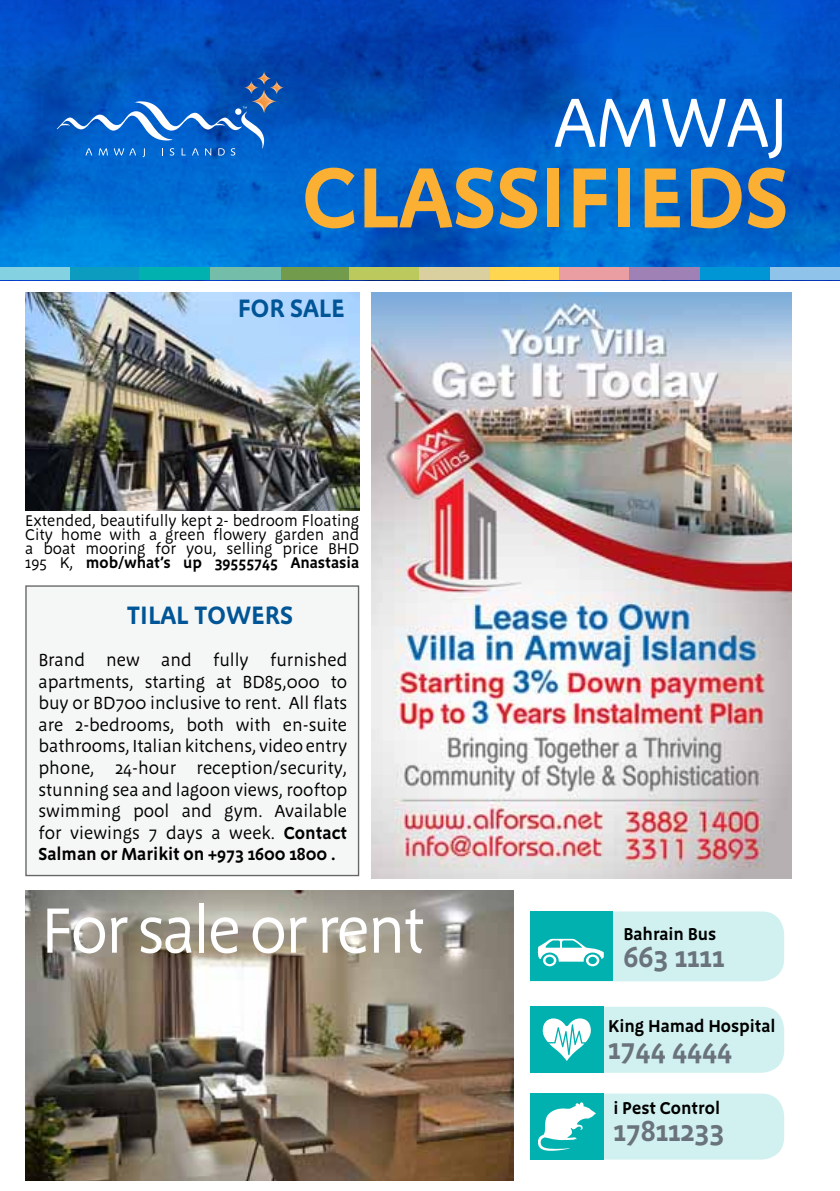
<style>
.page{position:relative;width:840px;height:1191px;background:#fff}
.page>*{position:absolute;margin:0;border:0;box-sizing:border-box;transform-origin:0 0}
.t1{font:600 88px "Megano";color:#fbb034}
.t2{font:71.6px "Megano";color:#fff}
.t3{font:66px "Megano";letter-spacing:-.04em;color:#fff}
.t4{font:600 30px "Megano";color:#6a737b}
.t5{font:600 26px "Megano";color:#005596}
.t6{font:18px/21.6px "Megano";color:#000;text-align:justify}
.t7{font:600 17.6px "Megano";color:#000}
.t8{font:16px/14px "Megano";color:#000;text-align:justify}
.s1{font-weight:600}
</style>
<div class="page">
<img style="left:0;top:0;width:839px;height:268px">
<div style="left:489px;top:268px;width:70px;height:12px;background:#ffd64f"></div>
<div style="left:769px;top:268px;width:70px;height:12px;background:#90c3ea"></div>
<div style="left:280px;top:268px;width:70px;height:12px;background:#729c4b"></div>
<div style="left:70px;top:268px;width:70px;height:12px;background:#0c9cc0"></div>
<div style="left:699px;top:268px;width:70px;height:12px;background:#0096d6"></div>
<div style="left:559px;top:268px;width:70px;height:12px;background:#ea9ea1"></div>
<div style="left:350px;top:268px;width:70px;height:12px;background:#bcc95d"></div>
<div style="left:0;top:268px;width:70px;height:12px;background:#84d2e1"></div>
<div style="left:140px;top:268px;width:70px;height:12px;background:#00b1b0"></div>
<div style="left:210px;top:268px;width:70px;height:12px;background:#74bea9"></div>
<div style="left:629px;top:268px;width:70px;height:12px;background:#9f81b5"></div>
<div style="left:420px;top:268px;width:69px;height:12px;background:#dacf9e"></div>
<svg style="left:530px;top:911px;width:253px;height:70px"></svg>
<svg style="left:530px;top:1093px;width:253px;height:66px"></svg>
<svg style="left:530px;top:1006px;width:253px;height:66px"></svg>
<svg style="left:57px;top:72px;width:227px;height:85px"></svg>
<svg style="left:255px;top:93px;width:18px;height:16px"></svg>
<img style="left:25px;top:292px;width:334px;height:218px">
<div style="left:26px;top:586px;width:332px;height:289px;background:#eff0f1"></div>
<img style="left:371px;top:292px;width:419px;height:586px">
<img style="left:25px;top:890px;width:488px;height:290px">
<h2 class="t2" style="left:554px;top:80px;width:236px">Amwaj</h2>
<h1 class="t1" style="left:302px;top:145px;width:481px">classifiedS</h1>
<h3 class="t5" style="left:237px;top:293px;width:67px">FOR SALE</h3>
<p class="t8" style="left:25px;top:514px;width:335px">Extended, beautifully kept 2- bedroom Floating City home with a green flowery garden and a boat mooring for you, selling price BHD 195 K, <span class="s1">mob/what’s up 39555745 Anastasia</span></p>
<h3 class="t5" style="left:127px;top:599px;width:26px">TILAL</h3>
<h3 class="t5" style="left:194px;top:599px;width:99px">TOWERS</h3>
<p class="t6" style="left:38px;top:649px;width:310px">Brand new and fully furnished apartments, starting at BD85,000 to buy or BD700 inclusive to rent. All flats are 2-bedrooms, both with en-suite bathrooms, Italian kitchens, video entry phone, 24-hour reception/security, stunning sea and lagoon views, rooftop swimming pool and gym. Available for viewings 7 days a week. <span class="s1">Contact Salman or Marikit on +973 1600 1800 .</span></p>
<h3 class="t3" style="left:41px;top:891px;width:385px">For sale or rent</h3>
<p class="t7" style="left:623px;top:923px;width:94px">Bahrain Bus</p>
<h3 class="t4" style="left:623px;top:939px;width:102px">663 1111</h3>
<p class="t7" style="left:608px;top:1015px;width:169px">King Hamad Hospital</p>
<h3 class="t4" style="left:608px;top:1030px;width:125px">1744 4444</h3>
<p class="t7" style="left:613px;top:1097px;width:108px">i Pest Control</p>
<h3 class="t4" style="left:613px;top:1113px;width:113px">17811233</h3>
</div>
